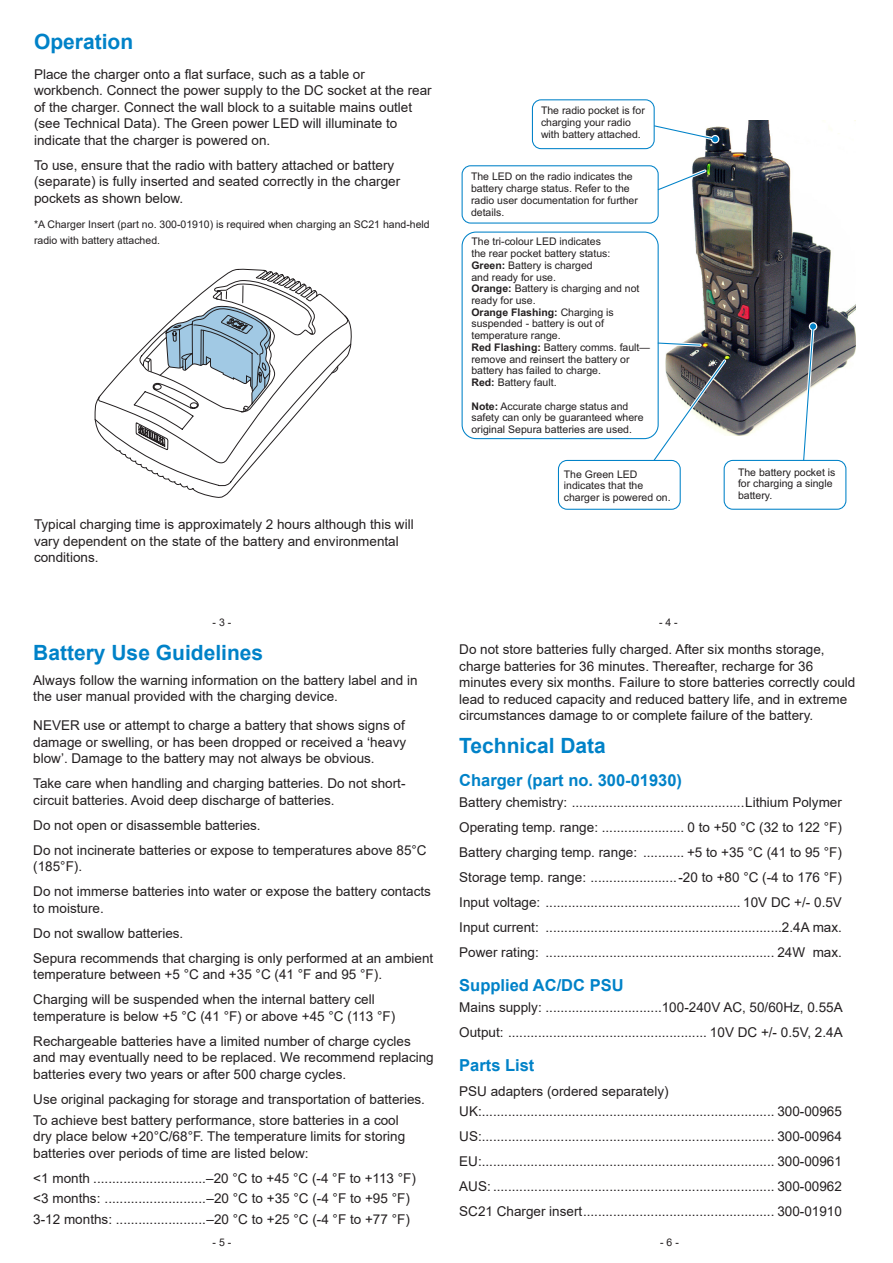
<style>
.page{position:relative;width:893px;height:1263px;background:#fff}
.page>*{position:absolute;margin:0;border:0;box-sizing:border-box;transform-origin:0 0}
.Heading1{font:700 21px "Arial";color:#0082c8}
.Heading2{font:700 16.5px "Arial";color:#0082c8}
.tabLeader{font:13.5px/16.5px "Arial";color:#231f20}
.Tab_List_Compressed{font:13.5px "Arial";color:#231f20}
.Heading1-2{font:13.5px/16.5px "Arial";color:#231f20}
.t1{font:10.5px/11.7px "Arial";color:#231f20}
.s1{font-weight:700}
</style>
<div class="page">
<img style="left:692px;top:121px;width:163px;height:242px">
<div style="left:532px;top:99px;width:123px;height:50px;border:1px solid #0082c8;border-radius:9px"></div>
<svg style="left:659px;top:167px;width:50px;height:24px"></svg>
<svg style="left:653px;top:124px;width:66px;height:19px"></svg>
<div style="left:462px;top:165px;width:197px;height:59px;border:1px solid #0082c8;border-radius:9px"></div>
<div style="left:462px;top:232px;width:197px;height:207px;border:1px solid #0082c8;border-radius:14px"></div>
<svg style="left:557px;top:323px;width:290px;height:187px"></svg>
<svg style="left:95px;top:291px;width:256px;height:197px"></svg>
<svg style="left:331px;top:366px;width:7px;height:7px"></svg>
<svg style="left:134px;top:270px;width:182px;height:180px"></svg>
<p class="Heading1" style="left:34px;top:27px;width:101px">Operation</p>
<p class="tabLeader" style="left:34px;top:65px;width:399px">Place the charger onto a flat surface, such as a table or workbench. Connect the power supply to the DC socket at the rear of the charger. Connect the wall block to a suitable mains outlet (see Technical Data). The Green power LED will illuminate to indicate that the charger is powered on.</p>
<p class="tabLeader" style="left:34px;top:156px;width:368px">To use, ensure that the radio with battery attached or battery (separate) is fully inserted and seated correctly in the charger pockets as shown below.</p>
<p class="t1" style="left:34px;top:216px;width:397px;line-height:16.5px">*A Charger Insert (part no. 300-01910) is required when charging an SC21 hand-held radio with battery attached.</p>
<p class="tabLeader" style="left:34px;top:516px;width:381px">Typical charging time is approximately 2 hours although this will vary dependent on the state of the battery and environmental conditions.</p>
<p class="t1" style="left:541px;top:105px;width:105px">The radio pocket is for charging your radio with battery attached.</p>
<p class="t1" style="left:471px;top:172px;width:168px">The LED on the radio indicates the battery charge status. Refer to the radio user documentation for further details.</p>
<p class="t1" style="left:471px;top:237px;width:180px">The tri-colour LED indicates<br>the rear pocket battery status:<br><span class="s1">Green:</span> Battery is charged<br>and ready for use.<br><span class="s1">Orange:</span> Battery is charging and not ready for use.<br><span class="s1">Orange Flashing:</span> Charging is suspended - battery is out of temperature range.<br><span class="s1">Red Flashing:</span> Battery comms. fault— remove and reinsert the battery or battery has failed to charge.<br><span class="s1">Red:</span> Battery fault.</p>
<p class="t1" style="left:471px;top:401px;width:174px"><span class="s1">Note:</span> Accurate charge status and safety can only be guaranteed where original Sepura batteries are used.</p>
<p class="t1" style="left:564px;top:469px;width:108px">The Green LED indicates that the charger is powered on.</p>
<p class="t1" style="left:738px;top:467px;width:99px">The battery pocket is for charging a single battery.</p>
<p class="t1" style="left:213px;top:617px;width:20px">- 3 -</p>
<p class="t1" style="left:659px;top:617px;width:20px">- 4 -</p>
<p class="Heading1" style="left:33px;top:637px;width:231px">Battery Use Guidelines</p>
<p class="Heading1-2" style="left:33px;top:671px;width:386px">Always follow the warning information on the battery label and in the user manual provided with the charging device.</p>
<p class="tabLeader" style="left:33px;top:717px;width:374px;text-align:justify">NEVER use or attempt to charge a battery that shows signs of damage or swelling, or has been dropped or received a ‘heavy blow’. Damage to the battery may not always be obvious.</p>
<p class="tabLeader" style="left:33px;top:775px;width:374px">Take care when handling and charging batteries. Do not short&shy;circuit batteries. Avoid deep discharge of batteries.</p>
<p class="tabLeader" style="left:33px;top:817px;width:229px">Do not open or disassemble batteries.</p>
<p class="tabLeader" style="left:33px;top:842px;width:395px">Do not incinerate batteries or expose to temperatures above 85°C (185°F).</p>
<p class="tabLeader" style="left:33px;top:883px;width:399px">Do not immerse batteries into water or expose the battery contacts to moisture.</p>
<p class="tabLeader" style="left:33px;top:925px;width:152px">Do not swallow batteries.</p>
<p class="tabLeader" style="left:33px;top:950px;width:401px">Sepura recommends that charging is only performed at an ambient temperature between +5 °C and +35 °C (41 °F and 95 °F).</p>
<p class="tabLeader" style="left:33px;top:991px;width:364px">Charging will be suspended when the internal battery cell temperature is below +5 °C (41 °F) or above +45 °C (113 °F)</p>
<p class="tabLeader" style="left:33px;top:1033px;width:402px">Rechargeable batteries have a limited number of charge cycles and may eventually need to be replaced. We recommend replacing batteries every two years or after 500 charge cycles.</p>
<p class="tabLeader" style="left:33px;top:1091px;width:393px">Use original packaging for storage and transportation of batteries.</p>
<p class="tabLeader" style="left:33px;top:1111px;width:373px">To achieve best battery performance, store batteries in a cool dry place below +20°C/68°F. The temperature limits for storing batteries over periods of time are listed below:</p>
<p class="Tab_List_Compressed" style="left:33px;top:1168px;width:384px">&lt;1 month ..............................–20 °C to +45 °C (-4 °F to +113 °F)</p>
<p class="Tab_List_Compressed" style="left:33px;top:1189px;width:378px">&lt;3 months: ...........................–20 °C to +35 °C (-4 °F to +95 °F)</p>
<p class="Tab_List_Compressed" style="left:33px;top:1210px;width:378px">3-12 months: ........................–20 °C to +25 °C (-4 °F to +77 °F)</p>
<p class="tabLeader" style="left:459px;top:641px;width:398px">Do not store batteries fully charged. After six months storage, charge batteries for 36 minutes. Thereafter, recharge for 36 minutes every six months. Failure to store batteries correctly could lead to reduced capacity and reduced battery life, and in extreme circumstances damage to or complete failure of the battery.</p>
<p class="Heading1" style="left:459px;top:730px;width:148px">Technical Data</p>
<p class="Heading2" style="left:459px;top:769px;width:224px">Charger (part no. 300-01930)</p>
<p class="tabLeader" style="left:459px;top:794px;width:384px">Battery chemistry: ..............................................Lithium Polymer</p>
<p class="tabLeader" style="left:459px;top:819px;width:384px">Operating temp. range: ...................... 0 to +50 °C (32 to 122 °F)</p>
<p class="tabLeader" style="left:459px;top:844px;width:384px">Battery charging temp. range: ........... +5 to +35 °C (41 to 95 °F)</p>
<p class="tabLeader" style="left:459px;top:869px;width:384px">Storage temp. range: .......................-20 to +80 °C (-4 to 176 °F)</p>
<p class="tabLeader" style="left:459px;top:894px;width:384px">Input voltage: .................................................... 10V DC +/- 0.5V</p>
<p class="tabLeader" style="left:459px;top:919px;width:384px">Input current: ...............................................................2.4A max.</p>
<p class="tabLeader" style="left:459px;top:944px;width:384px">Power rating: ............................................................. 24W max.</p>
<p class="Heading2" style="left:459px;top:973px;width:166px">Supplied AC/DC PSU</p>
<p class="tabLeader" style="left:459px;top:999px;width:385px">Mains supply: ...............................100-240V AC, 50/60Hz, 0.55A</p>
<p class="tabLeader" style="left:459px;top:1024px;width:385px">Output: ..................................................... 10V DC +/- 0.5V, 2.4A</p>
<p class="Heading2" style="left:459px;top:1053px;width:77px">Parts List</p>
<p class="tabLeader" style="left:459px;top:1082px;width:211px">PSU adapters (ordered separately)</p>
<p class="tabLeader" style="left:459px;top:1103px;width:384px">UK:.............................................................................. 300-00965</p>
<p class="tabLeader" style="left:459px;top:1128px;width:384px">US:.............................................................................. 300-00964</p>
<p class="tabLeader" style="left:459px;top:1153px;width:384px">EU:.............................................................................. 300-00961</p>
<p class="tabLeader" style="left:459px;top:1178px;width:384px">AUS: ........................................................................... 300-00962</p>
<p class="tabLeader" style="left:459px;top:1203px;width:384px">SC21 Charger insert................................................... 300-01910</p>
<p class="t1" style="left:213px;top:1236px;width:20px">- 5 -</p>
<p class="t1" style="left:660px;top:1236px;width:20px">- 6 -</p>
</div>
